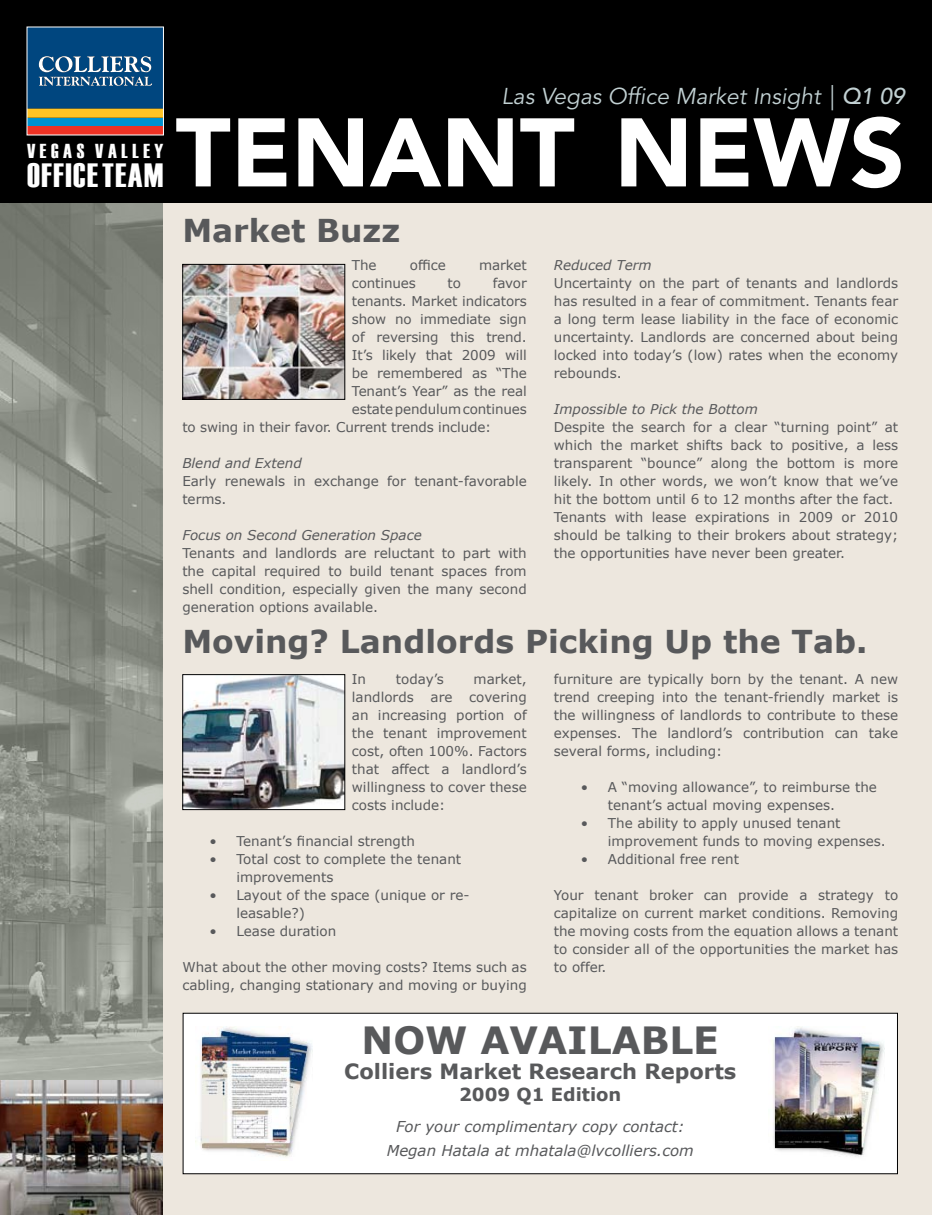
<style>
.page{position:relative;width:932px;height:1215px;background:#ede7de}
.page>*{position:absolute;margin:0;border:0;box-sizing:border-box;transform-origin:0 0}
.t1{font:900 96.15px "Avenir LT Std";color:#fff}
.t2{font:700 37.5px "Verdana";color:#58595b}
.t3{font:33.6px "Haettenschweiler";letter-spacing:.045em;color:#fff}
.t4{font:700 31.5px "Verdana";color:#58595b}
.t5{font:italic 22.8px "Avenir LT Std";color:#c2d1d3}
.t6{font:700 21px "Verdana";color:#58595b}
.t7{font:20.1px "Haettenschweiler";letter-spacing:.23em;color:#fff}
.t8{font:700 18px "Verdana";color:#58595b}
.t9{font:italic 15px/24px "Verdana";color:#58595b;text-align:center}
.t10{font:13.5px/18px "Verdana";color:#58595b}
.t11{font:italic 13.5px "Verdana";color:#58595b}
.s1{font-weight:500}
</style>
<div class="page">
<img style="left:0;top:202px;width:162px;height:878px">
<img style="left:0;top:1080px;width:162px;height:135px">
<div style="left:0;top:0;width:932px;height:202px;background:#000"></div>
<div style="left:27px;top:118px;width:136px;height:9px;background:#0092cf"></div>
<div style="left:27px;top:127px;width:136px;height:8px;background:#ee3224"></div>
<svg style="left:29px;top:29px;width:133px;height:89px;background:#31627e"></svg>
<div style="left:183px;top:1013px;width:714px;height:161px;background:#fff"></div>
<img style="left:184px;top:266px;width:159px;height:132px">
<div style="left:182px;top:264px;width:163px;height:136px;border:1px solid #000"></div>
<img style="left:184px;top:676px;width:159px;height:132px">
<div style="left:182px;top:674px;width:163px;height:136px;border:1px solid #000"></div>
<img style="left:200px;top:1027px;width:112px;height:131px">
<img style="left:772px;top:1026px;width:112px;height:131px">
<h3 class="t7" style="left:27px;top:139px;width:138px">VEGAS VALLEY</h3>
<h3 class="t3" style="left:27px;top:156px;width:138px">OFFICE TEAM</h3>
<h3 class="t5" style="left:501px;top:83px;width:405px">Las Vegas Office Market Insight | <span class="s1">Q1 09</span></h3>
<h1 class="t1" style="left:176px;top:95px;width:731px">TENANT NEWS</h1>
<h3 class="t4" style="left:182px;top:210px;width:219px">Market Buzz</h3>
<p class="t10" style="left:352px;top:256px;width:26px">The</p>
<p class="t10" style="left:410px;top:256px;width:37px">office</p>
<p class="t10" style="left:479px;top:256px;width:49px">market</p>
<p class="t10" style="left:352px;top:274px;width:65px">continues</p>
<p class="t10" style="left:447px;top:274px;width:15px">to</p>
<p class="t10" style="left:492px;top:274px;width:36px">favor</p>
<p class="t10" style="left:352px;top:292px;width:176px">tenants. Market indicators</p>
<p class="t10" style="left:352px;top:310px;width:176px">show no immediate sign</p>
<p class="t10" style="left:352px;top:328px;width:176px">of reversing this trend.</p>
<p class="t10" style="left:352px;top:346px;width:176px">It’s likely that 2009 will</p>
<p class="t10" style="left:352px;top:364px;width:176px">be remembered as “The</p>
<p class="t10" style="left:352px;top:382px;width:176px">Tenant’s Year” as the real</p>
<p class="t10" style="left:352px;top:400px;width:176px">estate pendulum continues</p>
<p class="t10" style="left:182px;top:418px;width:310px">to swing in their favor. Current trends include:</p>
<p class="t11" style="left:182px;top:454px;width:121px">Blend and Extend</p>
<p class="t10" style="left:182px;top:472px;width:346px">Early renewals in exchange for tenant-favorable terms.</p>
<p class="t11" style="left:182px;top:526px;width:241px">Focus on Second Generation Space</p>
<p class="t10" style="left:182px;top:544px;width:346px;text-align:justify">Tenants and landlords are reluctant to part with the capital required to build tenant spaces from shell condition, especially given the many second generation options available.</p>
<p class="t11" style="left:553px;top:256px;width:99px">Reduced Term</p>
<p class="t10" style="left:553px;top:274px;width:346px;text-align:justify">Uncertainty on the part of tenants and landlords has resulted in a fear of commitment. Tenants fear a long term lease liability in the face of economic uncertainty. Landlords are concerned about being locked into today’s (low) rates when the economy rebounds.</p>
<p class="t11" style="left:553px;top:400px;width:205px">Impossible to Pick the Bottom</p>
<p class="t10" style="left:553px;top:418px;width:346px">Despite the search for a clear “turning point” at which the market shifts back to positive, a less transparent “bounce” along the bottom is more likely. In other words, we won’t know that we’ve hit the bottom until 6 to 12 months after the fact.<br>Tenants with lease expirations in 2009 or 2010 should be talking to their brokers about strategy; the opportunities have never been greater.</p>
<h3 class="t4" style="left:182px;top:622px;width:686px">Moving? Landlords Picking Up the Tab.</h3>
<p class="t10" style="left:352px;top:670px;width:176px;text-align:justify;text-indent:122px">market, landlords are covering an increasing portion of the tenant improvement cost, often 100%. Factors that affect a landlord’s willingness to cover these costs include:</p>
<p class="t10" style="left:209px;top:832px;width:207px">• Tenant’s financial strength</p>
<p class="t10" style="left:236px;top:850px;width:226px;text-indent:-27px">• Total cost to complete the tenant improvements</p>
<p class="t10" style="left:236px;top:886px;width:235px;text-indent:-27px">• Layout of the space (unique or re&shy;leasable?)</p>
<p class="t10" style="left:209px;top:922px;width:128px">• Lease duration</p>
<p class="t10" style="left:182px;top:958px;width:346px">What about the other moving costs? Items such as cabling, changing stationary and moving or buying</p>
<p class="t10" style="left:352px;top:670px;width:16px">In</p>
<p class="t10" style="left:396px;top:670px;width:50px">today’s</p>
<p class="t10" style="left:553px;top:670px;width:346px;text-align:justify">furniture are typically born by the tenant. A new trend creeping into the tenant-friendly market is the willingness of landlords to contribute to these expenses. The landlord’s contribution can take several forms, including:</p>
<p class="t10" style="left:607px;top:778px;width:270px;text-indent:-27px">• A “moving allowance”, to reimburse the tenant’s actual moving expenses.</p>
<p class="t10" style="left:607px;top:814px;width:279px;text-indent:-27px">• The ability to apply unused tenant improvement funds to moving expenses.</p>
<p class="t10" style="left:580px;top:850px;width:160px">• Additional free rent</p>
<p class="t10" style="left:553px;top:886px;width:346px;text-align:justify">Your tenant broker can provide a strategy to capitalize on current market conditions. Removing the moving costs from the equation allows a tenant to consider all of the opportunities the market has to offer.</p>
<h2 class="t2" style="left:361px;top:1017px;width:203px">Now Available</h2>
<h3 class="t6" style="left:344px;top:1058px;width:394px">Colliers Market Research Reports</h3>
<h3 class="t8" style="left:459px;top:1083px;width:164px">2009 Q1 Edition</h3>
<p class="t9" style="left:387px;top:1114px;width:309px">For your complimentary copy contact:<br>Megan Hatala at mhatala@lvcolliers.com</p>
</div>
